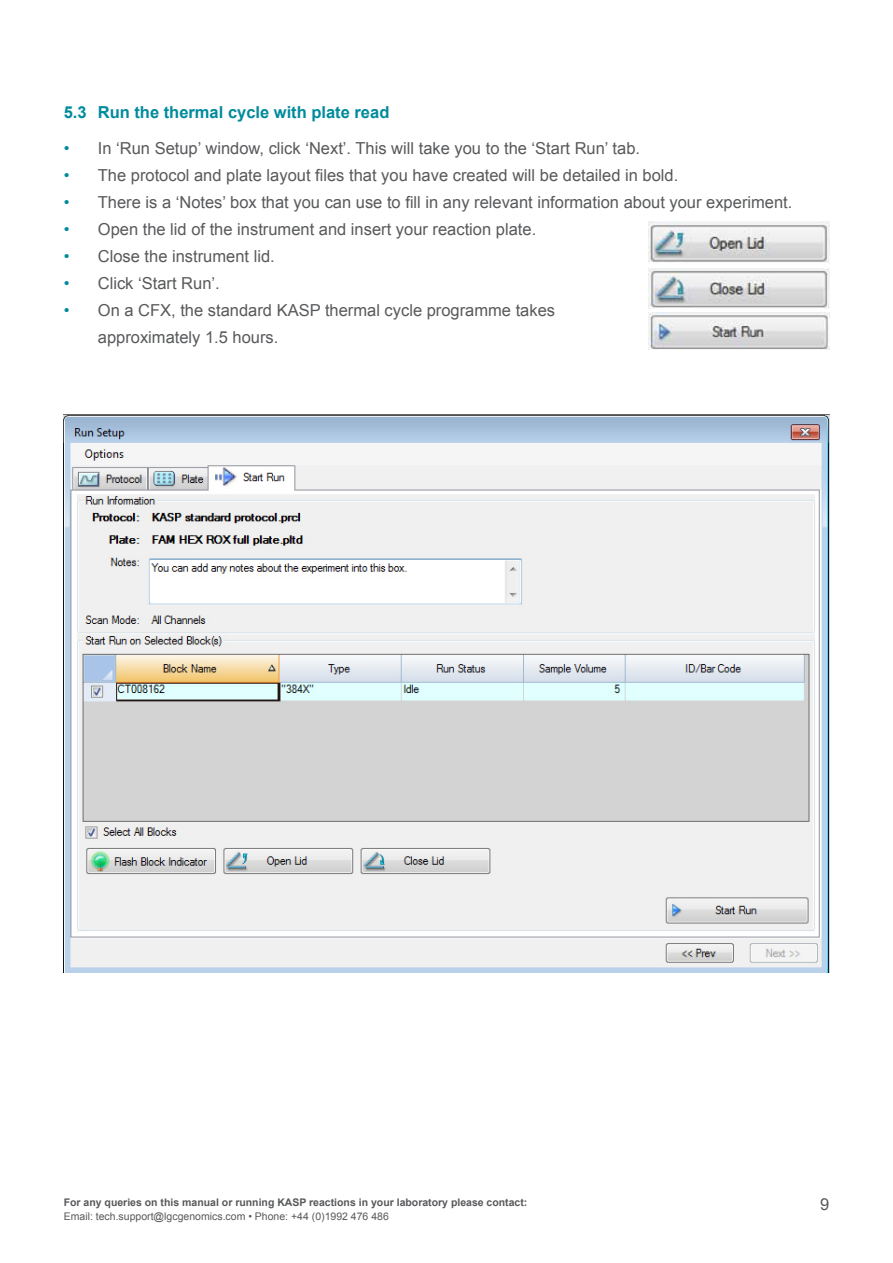
<style>
.page{position:relative;width:893px;height:1263px;background:#fff}
.page>*{position:absolute;margin:0;border:0;box-sizing:border-box;transform-origin:0 0}
.t1{font:16.5px/27px "Arial";color:#58595b}
.t2{font:700 16.5px "Arial";color:#008b9d}
.t3{font:700 10.5px "Arial";color:#58595b}
.t4{font:10.5px "Arial";color:#58595b}
.s1{color:#008b9d}
</style>
<div class="page">
<img style="left:648px;top:268px;width:181px;height:41px">
<img style="left:648px;top:221px;width:181px;height:42px">
<img style="left:648px;top:312px;width:181px;height:37px">
<img style="left:64px;top:415px;width:765px;height:557px">
<p class="t2" style="left:64px;top:102px;width:327px">5.3 Run the thermal cycle with plate read</p>
<p class="t1" style="left:64px;top:135px;width:578px"><span class="s1">•</span> In ‘Run Setup’ window, click ‘Next’. This will take you to the ‘Start Run’ tab.</p>
<p class="t1" style="left:64px;top:162px;width:616px"><span class="s1">•</span> The protocol and plate layout files that you have created will be detailed in bold.</p>
<p class="t1" style="left:64px;top:189px;width:730px"><span class="s1">•</span> There is a ‘Notes’ box that you can use to fill in any relevant information about your experiment.</p>
<p class="t1" style="left:64px;top:216px;width:474px"><span class="s1">•</span> Open the lid of the instrument and insert your reaction plate.</p>
<p class="t1" style="left:64px;top:243px;width:213px"><span class="s1">•</span> Close the instrument lid.</p>
<p class="t1" style="left:64px;top:270px;width:157px"><span class="s1">•</span> Click ‘Start Run’.</p>
<p class="t1" style="left:98px;top:297px;width:459px;text-indent:-34px"><span class="s1">•</span> On a CFX, the standard KASP thermal cycle programme takes approximately 1.5 hours.</p>
<p class="t3" style="left:64px;top:1195px;width:465px">For any queries on this manual or running KASP reactions in your laboratory please contact:</p>
<p class="t1" style="left:820px;top:1191px;width:11px">9</p>
<p class="t4" style="left:64px;top:1209px;width:327px">Email: tech.support@lgcgenomics.com • Phone: +44 (0)1992 476 486</p>
</div>
